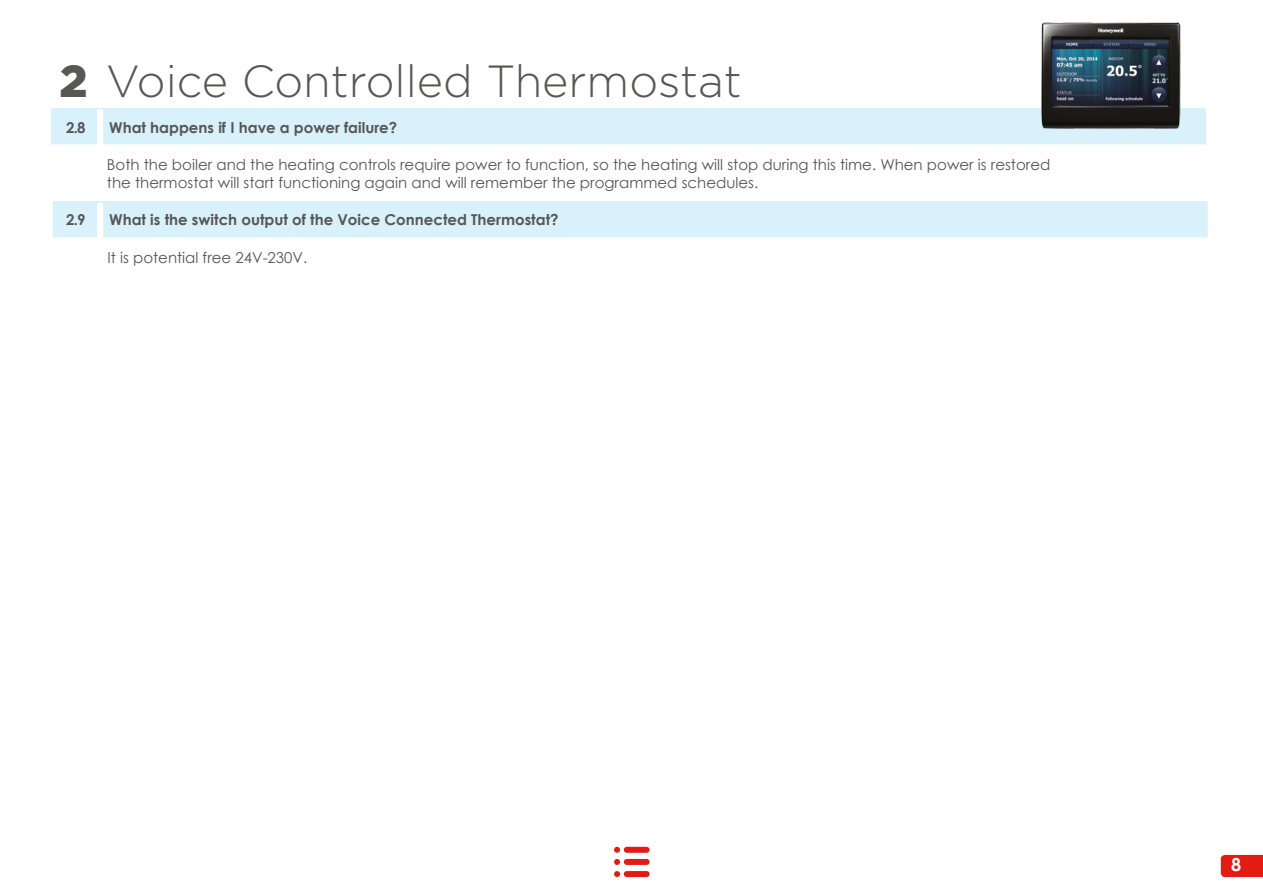
<style>
.page{position:relative;width:1263px;height:893px;background:#fff}
.page>*{position:absolute;margin:0;border:0;box-sizing:border-box;transform-origin:0 0}
.t1{font:300 45px "Gotham";color:#575756}
.t2{font:700 18px "Century Gothic";color:#fff}
.t3{font:15px/18px "Century Gothic";color:#575656}
.t4{font:700 15px "Century Gothic";color:#575756}
.s1{font-weight:900}
</style>
<div class="page">
<svg style="left:1221px;top:855px;width:42px;height:22px"></svg>
<div style="left:51px;top:108px;width:1155px;height:37px;background:#d9f1fb"></div>
<div style="left:97px;top:109px;width:6px;height:37px;background:#fff"></div>
<img style="left:1037px;top:22px;width:148px;height:112px">
<div style="left:53px;top:201px;width:1155px;height:37px;background:#d9f1fb"></div>
<div style="left:97px;top:203px;width:6px;height:36px;background:#fff"></div>
<div style="left:627px;top:847px;width:20px;height:6px;background:#e41b13"></div>
<div style="left:627px;top:859px;width:20px;height:6px;background:#e41b13"></div>
<div style="left:627px;top:871px;width:20px;height:6px;background:#e41b13"></div>
<svg style="left:614px;top:859px;width:6px;height:6px"></svg>
<svg style="left:614px;top:847px;width:6px;height:6px"></svg>
<svg style="left:614px;top:871px;width:6px;height:6px"></svg>
<h1 class="t1" style="left:60px;top:56px;width:684px"><span class="s1">2</span> Voice Controlled Thermostat</h1>
<p class="t4" style="left:66px;top:116px;width:21px">2.8</p>
<p class="t4" style="left:109px;top:116px;width:289px">What happens if I have a power failure?</p>
<p class="t3" style="left:107px;top:156px;width:945px">Both the boiler and the heating controls require power to function, so the heating will stop during this time. When power is restored the thermostat will start functioning again and will remember the programmed schedules.</p>
<p class="t4" style="left:66px;top:208px;width:21px">2.9</p>
<p class="t4" style="left:109px;top:208px;width:451px">What is the switch output of the Voice Connected Thermostat?</p>
<p class="t3" style="left:107px;top:248px;width:201px">It is potential free 24V-230V.</p>
<p class="t2" style="left:1231px;top:851px;width:12px">8</p>
</div>
